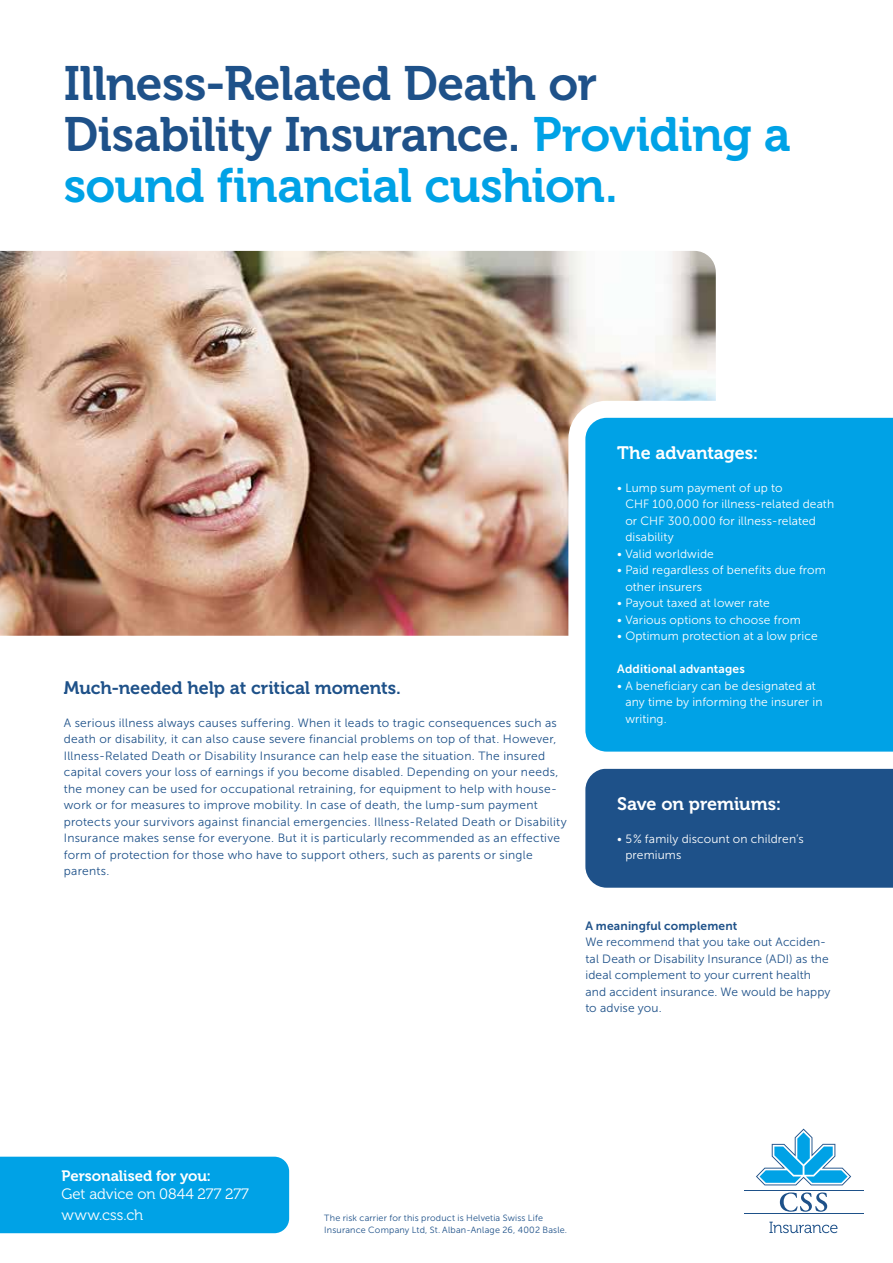
<style>
.page{position:relative;width:893px;height:1263px;background:#fff}
.page>*{position:absolute;margin:0;border:0;box-sizing:border-box;transform-origin:0 0}
.t1{font:48px/51px "Museo 700";letter-spacing:-.015em;color:#1e5189}
.t2{font:18px "Museo 700";letter-spacing:-.005em;color:#1e5189}
.t3{font:18px "Museo 700";letter-spacing:-.005em;color:#fff}
.t4{font:15px/21px "Museo 300";letter-spacing:-.005em;color:#fff}
.t5{font:15px "Museo 700";letter-spacing:-.005em;color:#fff}
.t6{font:12px/16.5px "Museo Sans 300";letter-spacing:.025em;color:#1e5189}
.t7{font:12px/16.5px "Museo Sans 300";letter-spacing:.01em;color:#fff}
.t8{font:12px "Museo Sans 700";letter-spacing:.015em;color:#1e5189}
.t9{font:12px "Museo Sans 700";letter-spacing:.015em;color:#fff}
.t10{font:9px/12px "Museo Sans 300";letter-spacing:.02em;color:#1e5189}
.s1{color:#00a2e6}
</style>
<div class="page">
<img style="left:0;top:251px;width:716px;height:385px">
<div style="left:585px;top:769px;width:308px;height:119px;background:#1e5189"></div>
<div style="left:0;top:1157px;width:289px;height:76px;background:#00a2e6"></div>
<hr style="left:744px;top:1213px;width:119px;height:1px;background:#1e5189">
<hr style="left:744px;top:1190px;width:119px;height:1px;background:#1e5189">
<svg style="left:756px;top:1128px;width:95px;height:57px"></svg>
<svg style="left:780px;top:1192px;width:47px;height:20px"></svg>
<svg style="left:769px;top:1222px;width:68px;height:11px"></svg>
<svg style="left:568px;top:401px;width:325px;height:368px;background:#24aee9"></svg>
<h1 class="t1" style="left:64px;top:58px;width:728px">Illness-Related Death or<br>Disability Insurance. <span class="s1">Providing a sound financial cushion.</span></h1>
<h2 class="t2" style="left:64px;top:678px;width:339px">Much-needed help at critical moments.</h2>
<p class="t6" style="left:64px;top:715px;width:504px">A serious illness always causes suffering. When it leads to tragic consequences such as death or disability, it can also cause severe financial problems on top of that. However, Illness-Related Death or Disability Insurance can help ease the situation. The insured capital covers your loss of earnings if you become disabled. Depending on your needs, the money can be used for occupational retraining, for equipment to help with house&shy;work or for measures to improve mobility. In case of death, the lump-sum payment protects your survivors against financial emergencies. Illness-Related Death or Disability Insurance makes sense for everyone. But it is particularly recommended as an effective form of protection for those who have to support others, such as parents or single parents.</p>
<h2 class="t3" style="left:617px;top:443px;width:142px">The advantages:</h2>
<p class="t7" style="left:625px;top:480px;width:210px;text-indent:-8px">• Lump sum payment of up to<br>CHF 100,000 for illness-related death or CHF 300,000 for illness-related disability</p>
<p class="t7" style="left:617px;top:546px;width:98px">• Valid worldwide</p>
<p class="t7" style="left:625px;top:562px;width:202px;text-indent:-8px">• Paid regardless of benefits due from other insurers</p>
<p class="t7" style="left:617px;top:595px;width:154px">• Payout taxed at lower rate</p>
<p class="t7" style="left:617px;top:612px;width:185px">• Various options to choose from</p>
<p class="t7" style="left:617px;top:628px;width:202px">• Optimum protection at a low price</p>
<p class="t9" style="left:617px;top:663px;width:129px">Additional advantages</p>
<p class="t7" style="left:625px;top:678px;width:199px;text-indent:-8px">• A beneficiary can be designated at any time by informing the insurer in writing.</p>
<h2 class="t3" style="left:617px;top:793px;width:166px">Save on premiums:</h2>
<p class="t7" style="left:625px;top:830px;width:180px;text-indent:-8px">• 5% family discount on children’s premiums</p>
<p class="t8" style="left:585px;top:919px;width:153px">A meaningful complement</p>
<p class="t6" style="left:585px;top:934px;width:247px">We recommend that you take out Acciden&shy;tal Death or Disability Insurance (ADI) as the ideal complement to your current health and accident insurance. We would be happy to advise you.</p>
<p class="t5" style="left:62px;top:1167px;width:151px">Personalised for you:</p>
<p class="t4" style="left:62px;top:1184px;width:189px">Get advice on 0844 277 277 www.css.ch</p>
<p class="t10" style="left:324px;top:1212px;width:244px">The risk carrier for this product is Helvetia Swiss Life<br>Insurance Company Ltd, St. Alban-Anlage 26, 4002 Basle.</p>
</div>
